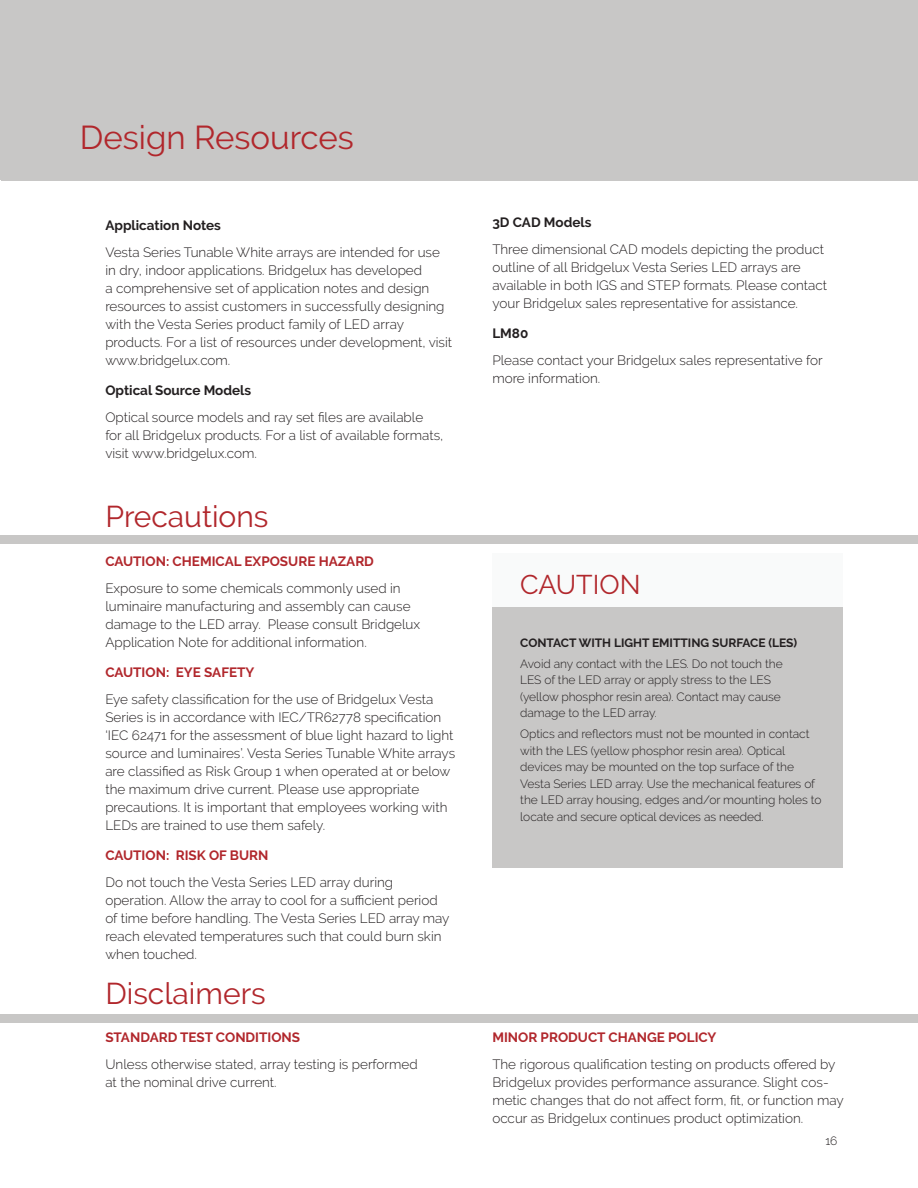
<style>
.page{position:relative;width:918px;height:1188px;background:#fff}
.page>*{position:absolute;margin:0;border:0;box-sizing:border-box;transform-origin:0 0}
.section_header{font:33px "Raleway";color:#b1272c}
.section_header-2{font:30px "Raleway";color:#b1272c}
.main_text_block{font:27px "Raleway";color:#b1272c}
.main_text_block-2{font:300 13.5px/18px "Raleway";color:#231f20}
.main_text_block-3{font:700 13.5px "Raleway";color:#b1272c}
.main_text_block-4{font:700 13.5px "Raleway";color:#231f20}
.main_text_block-5{font:300 12px/16.5px "Raleway";letter-spacing:-.005em;color:#231f20}
.main_text_block-6{font:700 12px "Raleway";color:#231f20}
</style>
<div class="page">
<div style="left:0;top:0;width:918px;height:180px;background:#c8c7c6"></div>
<div style="left:0;top:1014px;width:918px;height:9px;background:#c8c7c6"></div>
<div style="left:0;top:535px;width:918px;height:9px;background:#c8c7c6"></div>
<div style="left:492px;top:553px;width:351px;height:315px;background:#c8c7c6"></div>
<div style="left:492px;top:553px;width:351px;height:54px;background:#f9fafa"></div>
<p class="section_header" style="left:127px;top:118px;width:276px">Design Resources</p>
<p class="section_header" style="left:80px;top:118px;width:276px">Design Resources</p>
<p class="main_text_block-4" style="left:105px;top:217px;width:117px">Application Notes</p>
<p class="main_text_block-2" style="left:105px;top:243px;width:348px">Vesta Series Tunable White arrays are intended for use in dry, indoor applications. Bridgelux has developed<br>a comprehensive set of application notes and design resources to assist customers in successfully designing with the Vesta Series product family of LED array products. For a list of resources under development, visit www.bridgelux.com.</p>
<p class="main_text_block-4" style="left:105px;top:382px;width:147px">Optical Source Models</p>
<p class="main_text_block-2" style="left:105px;top:408px;width:340px">Optical source models and ray set files are available<br>for all Bridgelux products. For a list of available formats, visit www.bridgelux.com.</p>
<p class="section_header-2" style="left:105px;top:499px;width:165px">Precautions</p>
<p class="main_text_block-3" style="left:105px;top:553px;width:270px">CAUTION: CHEMICAL EXPOSURE HAZARD</p>
<p class="main_text_block-2" style="left:105px;top:579px;width:316px">Exposure to some chemicals commonly used in luminaire manufacturing and assembly can cause damage to the LED array. Please consult Bridgelux Application Note for additional information.</p>
<p class="main_text_block-3" style="left:105px;top:664px;width:151px">CAUTION: EYE SAFETY</p>
<p class="main_text_block-2" style="left:105px;top:690px;width:351px">Eye safety classification for the use of Bridgelux Vesta Series is in accordance with IEC/TR62778 specification ‘IEC 62471 for the assessment of blue light hazard to light source and luminaires’. Vesta Series Tunable White arrays are classified as Risk Group 1 when operated at or below the maximum drive current. Please use appropriate precautions. It is important that employees working with LEDs are trained to use them safely.</p>
<p class="main_text_block-3" style="left:105px;top:847px;width:165px">CAUTION: RISK OF BURN</p>
<p class="main_text_block-2" style="left:105px;top:873px;width:346px">Do not touch the Vesta Series LED array during operation. Allow the array to cool for a sufficient period of time before handling. The Vesta Series LED array may reach elevated temperatures such that could burn skin when touched.</p>
<p class="section_header-2" style="left:105px;top:976px;width:162px">Disclaimers</p>
<p class="main_text_block-3" style="left:105px;top:1030px;width:196px">STANDARD TEST CONDITIONS</p>
<p class="main_text_block-2" style="left:105px;top:1055px;width:314px">Unless otherwise stated, array testing is performed at the nominal drive current.</p>
<p class="main_text_block-4" style="left:492px;top:215px;width:101px">3D CAD Models</p>
<p class="main_text_block-2" style="left:492px;top:240px;width:336px">Three dimensional CAD models depicting the product outline of all Bridgelux Vesta Series LED arrays are available in both IGS and STEP formats. Please contact your Bridgelux sales representative for assistance.</p>
<p class="main_text_block-4" style="left:492px;top:326px;width:38px">LM80</p>
<p class="main_text_block-2" style="left:492px;top:351px;width:332px">Please contact your Bridgelux sales representative for more information.</p>
<p class="main_text_block" style="left:520px;top:569px;width:122px">CAUTION</p>
<p class="main_text_block-6" style="left:520px;top:636px;width:279px">CONTACT WITH LIGHT EMITTING SURFACE (LES)</p>
<p class="main_text_block-5" style="left:520px;top:655px;width:264px">Avoid any contact with the LES. Do not touch the LES of the LED array or apply stress to the LES (yellow phosphor resin area). Contact may cause damage to the LED array.</p>
<p class="main_text_block-5" style="left:520px;top:726px;width:303px">Optics and reflectors must not be mounted in contact with the LES (yellow phosphor resin area). Optical devices may be mounted on the top surface of the Vesta Series LED array. Use the mechanical features of the LED array housing, edges and/or mounting holes to locate and secure optical devices as needed.</p>
<p class="main_text_block-3" style="left:492px;top:1030px;width:226px">MINOR PRODUCT CHANGE POLICY</p>
<p class="main_text_block-2" style="left:492px;top:1055px;width:353px">The rigorous qualification testing on products offered by Bridgelux provides performance assurance. Slight cos&shy;metic changes that do not affect form, fit, or function may occur as Bridgelux continues product optimization.</p>
<p class="main_text_block-5" style="left:825px;top:1133px;width:14px">16</p>
</div>
